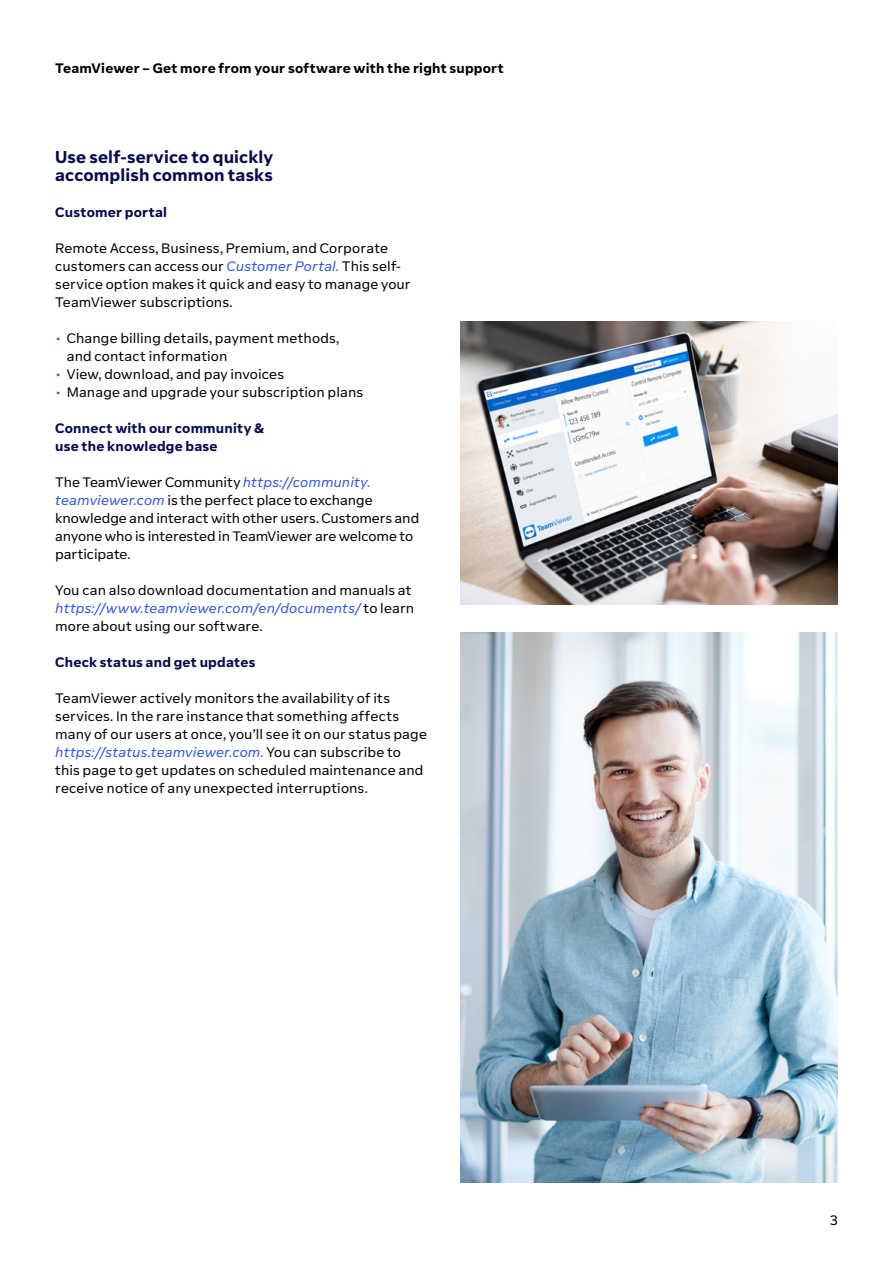
<style>
.page{position:relative;width:893px;height:1263px;background:#fff}
.page>*{position:absolute;margin:0;border:0;box-sizing:border-box;transform-origin:0 0}
.t1{font:700 15px/18px "Team Viewer Sans";letter-spacing:.005em;color:#050a52}
.t2{font:12px/18px "Team Viewer Sans";letter-spacing:.005em;color:#000}
.t3{font:700 12px/18px "Team Viewer Sans";letter-spacing:.015em;color:#050a52}
.t4{font:700 12px "Team Viewer Sans";letter-spacing:.015em;color:#000}
.s1{font-style:italic;color:#3056ef}
.s2{font-weight:700;color:#3056ef}
</style>
<div class="page">
<img style="left:460px;top:322px;width:378px;height:283px">
<img style="left:460px;top:632px;width:378px;height:550px">
<p class="t4" style="left:55px;top:58px;width:450px">TeamViewer – Get more from your software with the right support</p>
<p class="t1" style="left:55px;top:148px;width:220px">Use self-service to quickly accomplish common tasks</p>
<p class="t3" style="left:55px;top:203px;width:113px">Customer portal</p>
<p class="t2" style="left:55px;top:239px;width:357px">Remote Access, Business, Premium, and Corporate customers can access our <span class="s1">Customer Portal.</span> This self&shy;service option makes it quick and easy to manage your TeamViewer subscriptions.</p>
<p class="t2" style="left:67px;top:329px;width:274px;text-indent:-12px"><span class="s2">•</span> Change billing details, payment methods, and contact information</p>
<p class="t2" style="left:55px;top:365px;width:230px"><span class="s2">•</span> View, download, and pay invoices</p>
<p class="t2" style="left:55px;top:383px;width:309px"><span class="s2">•</span> Manage and upgrade your subscription plans</p>
<p class="t3" style="left:55px;top:419px;width:210px">Connect with our community &amp; use the knowledge base</p>
<p class="t2" style="left:55px;top:473px;width:366px">The TeamViewer Community <span class="s1">https://community. teamviewer.com</span> is the perfect place to exchange knowledge and interact with other users. Customers and anyone who is interested in TeamViewer are welcome to participate.</p>
<p class="t2" style="left:55px;top:581px;width:361px">You can also download documentation and manuals at <span class="s1">https://www.teamviewer.com/en/documents/</span> to learn more about using our software.</p>
<p class="t3" style="left:55px;top:653px;width:202px">Check status and get updates</p>
<p class="t2" style="left:55px;top:689px;width:373px">TeamViewer actively monitors the availability of its services. In the rare instance that something affects many of our users at once, you’ll see it on our status page <span class="s1">https://status.teamviewer.com.</span> You can subscribe to this page to get updates on scheduled maintenance and receive notice of any unexpected interruptions.</p>
<p class="t2" style="left:830px;top:1211px;width:9px">3</p>
</div>
